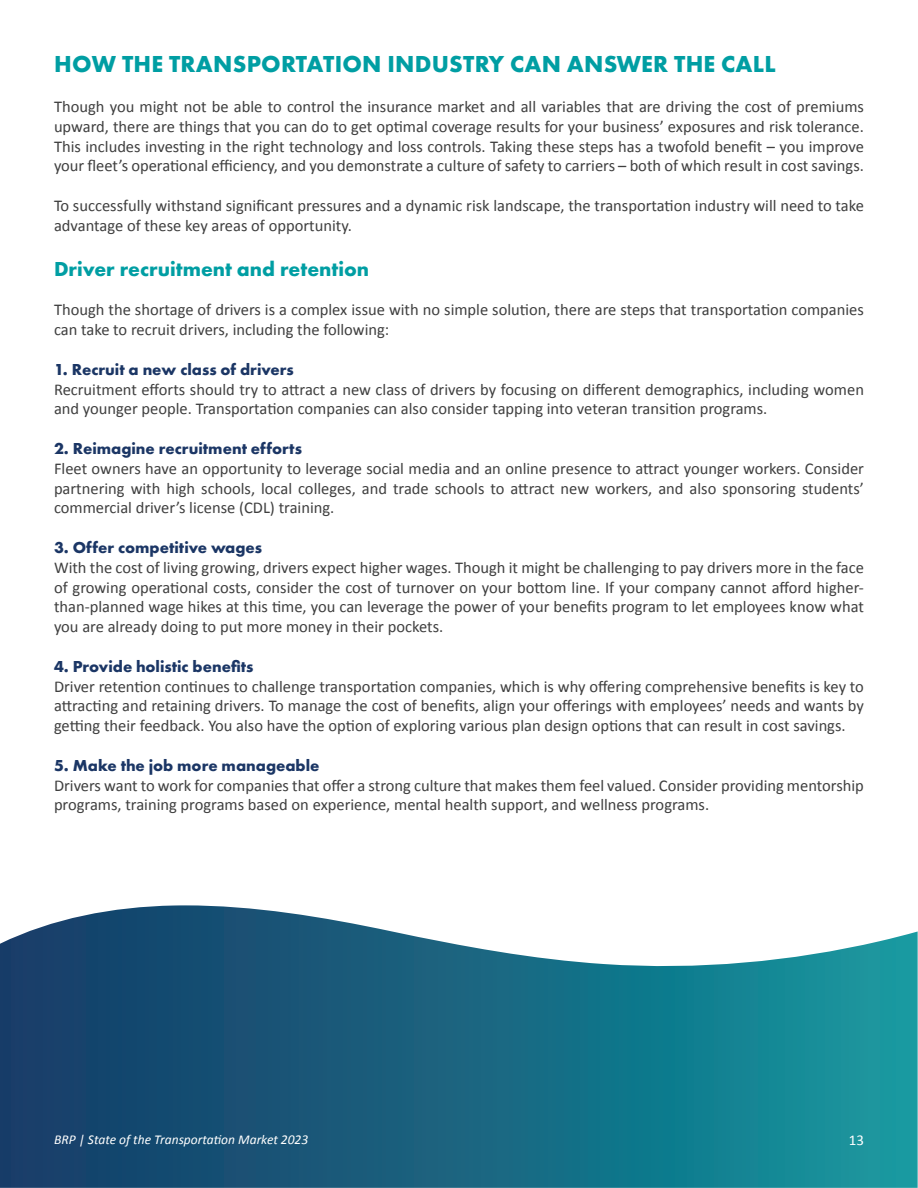
<style>
.page{position:relative;width:918px;height:1188px;background:#fff}
.page>*{position:absolute;margin:0;border:0;box-sizing:border-box;transform-origin:0 0}
.t1{font:700 24px "Futura PT";letter-spacing:.01em;color:#009ea3}
.t2{font:700 21px "Futura PT";color:#009ea3}
.Body_copy{font:16.5px/19.8px "Calibri";color:#3f3f3f;text-align:justify}
.t3{font:700 16.5px "Futura PT";color:#1b3665}
.t4{font:15px "Calibri";color:#fff}
.t5{font:italic 13.5px "Calibri";color:#fff}
</style>
<div class="page">
<svg style="left:0;top:905px;width:918px;height:283px;background:#31778f"></svg>
<h1 class="t1" style="left:54px;top:49px;width:723px">HOW THE TRANSPORTATION INDUSTRY CAN ANSWER THE CALL</h1>
<p class="Body_copy" style="left:54px;top:96px;width:812px">Though you might not be able to control the insurance market and all variables that are driving the cost of premiums upward, there are things that you can do to get optimal coverage results for your business’ exposures and risk tolerance.<br>This includes investing in the right technology and loss controls. Taking these steps has a twofold benefit – you improve your fleet’s operational efficiency, and you demonstrate a culture of safety to carriers – both of which result in cost savings.</p>
<p class="Body_copy" style="left:54px;top:195px;width:812px">To successfully withstand significant pressures and a dynamic risk landscape, the transportation industry will need to take advantage of these key areas of opportunity.</p>
<h2 class="t2" style="left:54px;top:255px;width:317px">Driver recruitment and retention</h2>
<p class="Body_copy" style="left:54px;top:299px;width:811px">Though the shortage of drivers is a complex issue with no simple solution, there are steps that transportation companies can take to recruit drivers, including the following:</p>
<h2 class="t3" style="left:54px;top:359px;width:241px">1. Recruit a new class of drivers</h2>
<p class="Body_copy" style="left:54px;top:379px;width:811px">Recruitment efforts should try to attract a new class of drivers by focusing on different demographics, including women and younger people. Transportation companies can also consider tapping into veteran transition programs.</p>
<h2 class="t3" style="left:54px;top:438px;width:250px">2. Reimagine recruitment efforts</h2>
<p class="Body_copy" style="left:54px;top:458px;width:812px">Fleet owners have an opportunity to leverage social media and an online presence to attract younger workers. Consider partnering with high schools, local colleges, and trade schools to attract new workers, and also sponsoring students’ commercial driver’s license (CDL) training.</p>
<h2 class="t3" style="left:54px;top:537px;width:210px">3. Offer competitive wages</h2>
<h2 class="Body_copy" style="left:54px;top:557px;width:811px">With the cost of living growing, drivers expect higher wages. Though it might be challenging to pay drivers more in the face of growing operational costs, consider the cost of turnover on your bottom line. If your company cannot afford higher&shy;than-planned wage hikes at this time, you can leverage the power of your benefits program to let employees know what you are already doing to put more money in their pockets.</h2>
<h2 class="t3" style="left:54px;top:656px;width:201px">4. Provide holistic benefits</h2>
<p class="Body_copy" style="left:54px;top:676px;width:812px">Driver retention continues to challenge transportation companies, which is why offering comprehensive benefits is key to attracting and retaining drivers. To manage the cost of benefits, align your offerings with employees’ needs and wants by getting their feedback. You also have the option of exploring various plan design options that can result in cost savings.</p>
<h2 class="t3" style="left:54px;top:755px;width:267px">5. Make the job more manageable</h2>
<p class="Body_copy" style="left:54px;top:775px;width:811px">Drivers want to work for companies that offer a strong culture that makes them feel valued. Consider providing mentorship programs, training programs based on experience, mental health support, and wellness programs.</p>
<p class="t5" style="left:54px;top:1130px;width:256px">BRP | State of the Transportation Market 2023</p>
<p class="t4" style="left:849px;top:1130px;width:17px">13</p>
</div>
